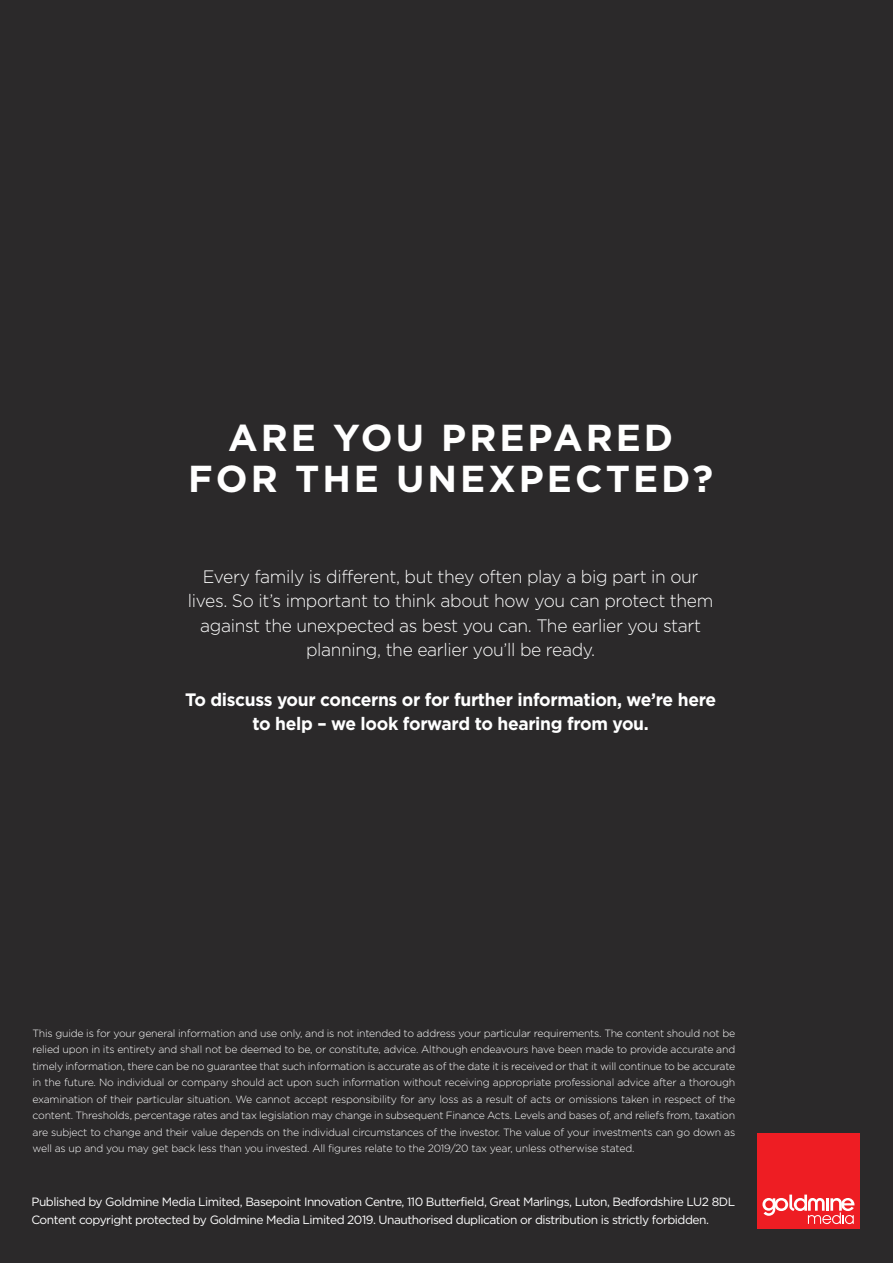
<style>
.page{position:relative;width:893px;height:1263px;background:#2b292a}
.page>*{position:absolute;margin:0;border:0;box-sizing:border-box;transform-origin:0 0}
.t1{font:700 37.5px/42px "Gotham HTF";letter-spacing:.08em;color:#fff;text-align:center}
.t2{font:300 18px/24.6px "Gotham HTF";letter-spacing:-.02em;color:#fff;text-align:center}
.t3{font:700 18px/24.6px "Gotham HTF";letter-spacing:-.02em;color:#fff;text-align:center}
.t4{font:12px/18px "Gotham HTF";letter-spacing:-.04em;color:#fff}
.t5{font:300 10.5px/16.5px "Gotham HTF";letter-spacing:-.02em;color:#fff;text-align:justify}
</style>
<div class="page">
<div style="left:757px;top:1133px;width:103px;height:96px;background:#ee1d23"></div>
<svg style="left:762px;top:1194px;width:92px;height:30px"></svg>
<h1 class="t1" style="left:188px;top:415px;width:526px">ARE YOU PREPARED<br>FOR THE UNEXPECTED?</h1>
<h2 class="t2" style="left:188px;top:564px;width:527px">Every family is different, but they often play a big part in our lives. So it’s important to think about how you can protect them against the unexpected as best you can. The earlier you start planning, the earlier you’ll be ready.</h2>
<h2 class="t3" style="left:185px;top:686px;width:532px">To discuss your concerns or for further information, we’re here to help – we look forward to hearing from you.</h2>
<p class="t5" style="left:33px;top:1025px;width:704px">This guide is for your general information and use only, and is not intended to address your particular requirements. The content should not be relied upon in its entirety and shall not be deemed to be, or constitute, advice. Although endeavours have been made to provide accurate and timely information, there can be no guarantee that such information is accurate as of the date it is received or that it will continue to be accurate in the future. No individual or company should act upon such information without receiving appropriate professional advice after a thorough examination of their particular situation. We cannot accept responsibility for any loss as a result of acts or omissions taken in respect of the content. Thresholds, percentage rates and tax legislation may change in subsequent Finance Acts. Levels and bases of, and reliefs from, taxation are subject to change and their value depends on the individual circumstances of the investor. The value of your investments can go down as well as up and you may get back less than you invested. All figures relate to the 2019/20 tax year, unless otherwise stated.</p>
<p class="t4" style="left:31px;top:1193px;width:705px">Published by Goldmine Media Limited, Basepoint Innovation Centre, 110 Butterfield, Great Marlings, Luton, Bedfordshire LU2 8DL<br>Content copyright protected by Goldmine Media Limited 2019. Unauthorised duplication or distribution is strictly forbidden.</p>
</div>
